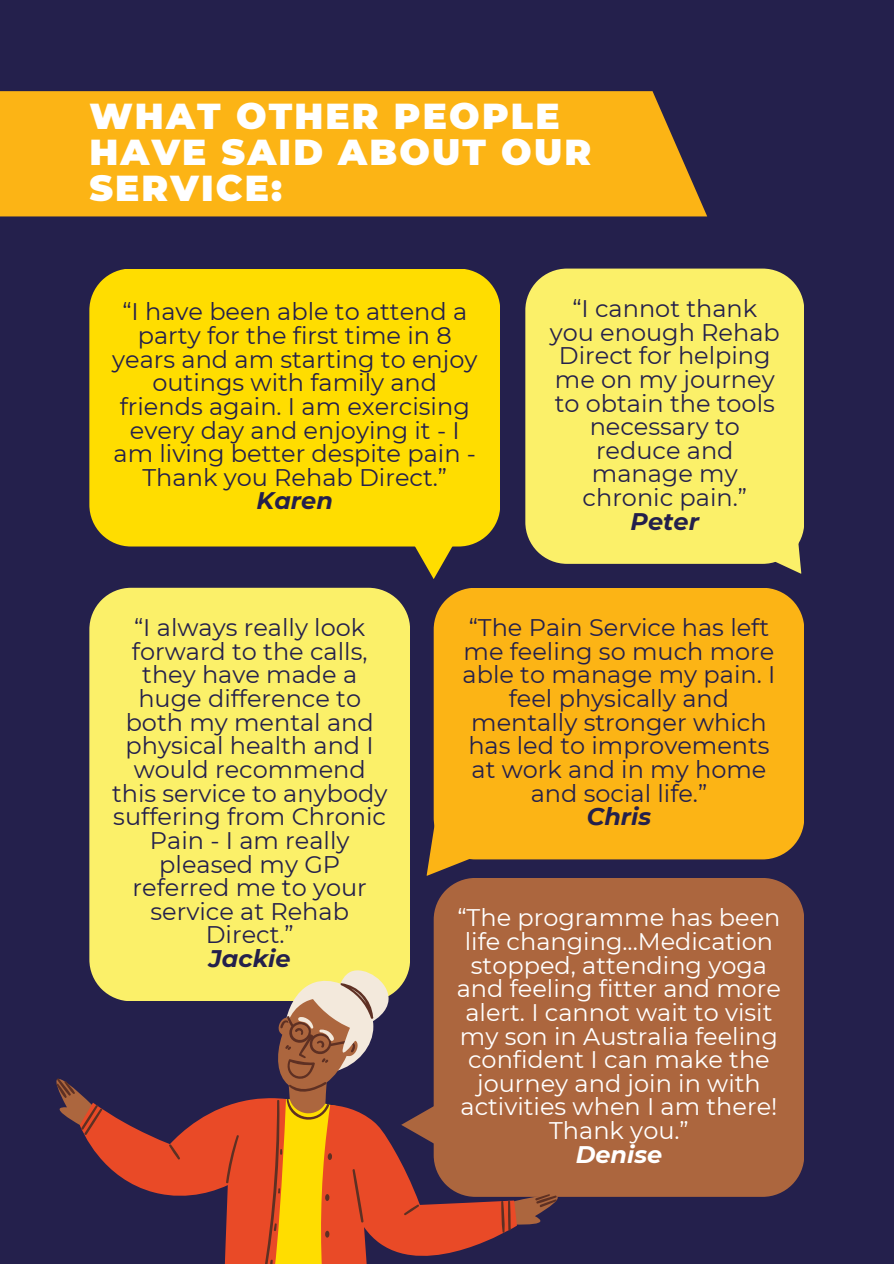
<style>
.page{position:relative;width:894px;height:1264px;background:#fff}
.page>*{position:absolute;margin:0;border:0;box-sizing:border-box;transform-origin:0 0}
.t1{font:900 36px/36px "Montserrat";letter-spacing:.06em;color:#fff}
.t2{font:24px/23.7px "Montserrat";color:#24204c;text-align:center}
.t3{font:24px/23.7px "Montserrat";color:#fff;text-align:center}
.t4{font:italic 700 24px "Montserrat";color:#24204c}
.t5{font:italic 700 24px "Montserrat";color:#fff}
</style>
<div class="page">
<div style="left:0;top:0;width:893px;height:1263px;background:#24204c"></div>
<div style="left:0;top:91px;width:707px;height:125px;background:#fcb415"></div>
<div style="left:89px;top:269px;width:410px;height:277px;background:#fd0"></div>
<div style="left:525px;top:268px;width:279px;height:296px;background:#fbf069"></div>
<div style="left:433px;top:588px;width:370px;height:271px;background:#fcb415"></div>
<div style="left:89px;top:587px;width:321px;height:396px;background:#fbf069"></div>
<div style="left:433px;top:878px;width:370px;height:318px;background:#ac663e"></div>
<svg style="left:401px;top:522px;width:65px;height:57px"></svg>
<svg style="left:741px;top:508px;width:60px;height:66px;background:#dcd264"></svg>
<svg style="left:426px;top:811px;width:61px;height:65px"></svg>
<svg style="left:218px;top:965px;width:192px;height:18px;background:#f6ec75"></svg>
<svg style="left:56px;top:983px;width:501px;height:280px"></svg>
<svg style="left:250px;top:999px;width:111px;height:264px"></svg>
<p class="t1" style="left:89px;top:98px;width:503px">WHAT OTHER PEOPLE<br>HAVE SAID ABOUT OUR<br>SERVICE:</p>
<h1 class="t2" style="left:112px;top:300px;width:367px">“I have been able to attend a party for the first time in 8 years and am starting to enjoy outings with family and friends again. I am exercising every day and enjoying it - I am living better despite pain -<br>Thank you Rehab Direct.”</h1>
<p class="t4" style="left:256px;top:486px;width:78px">Karen</p>
<p class="t2" style="left:549px;top:296px;width:231px">“I cannot thank you enough Rehab<br>Direct for helping me on my journey to obtain the tools necessary to reduce and manage my chronic pain.”</p>
<p class="t4" style="left:630px;top:506px;width:70px">Peter</p>
<p class="t2" style="left:112px;top:615px;width:277px">“I always really look forward to the calls, they have made a huge difference to both my mental and physical health and I would recommend this service to anybody suffering from Chronic<br>Pain - I am really pleased my GP referred me to your service at Rehab<br>Direct.”</p>
<p class="t4" style="left:209px;top:943px;width:83px">Jackie</p>
<p class="t2" style="left:462px;top:615px;width:314px">“The Pain Service has left me feeling so much more able to manage my pain. I feel physically and mentally stronger which has led to improvements at work and in my home and social life.”</p>
<p class="t4" style="left:586px;top:802px;width:66px">Chris</p>
<p class="t3" style="left:456px;top:905px;width:326px">“The programme has been life changing...Medication stopped, attending yoga and feeling fitter and more alert. I cannot wait to visit my son in Australia feeling confident I can make the journey and join in with activities when I am there!<br>Thank you.”</p>
<p class="t5" style="left:575px;top:1139px;width:88px">Denise</p>
</div>
